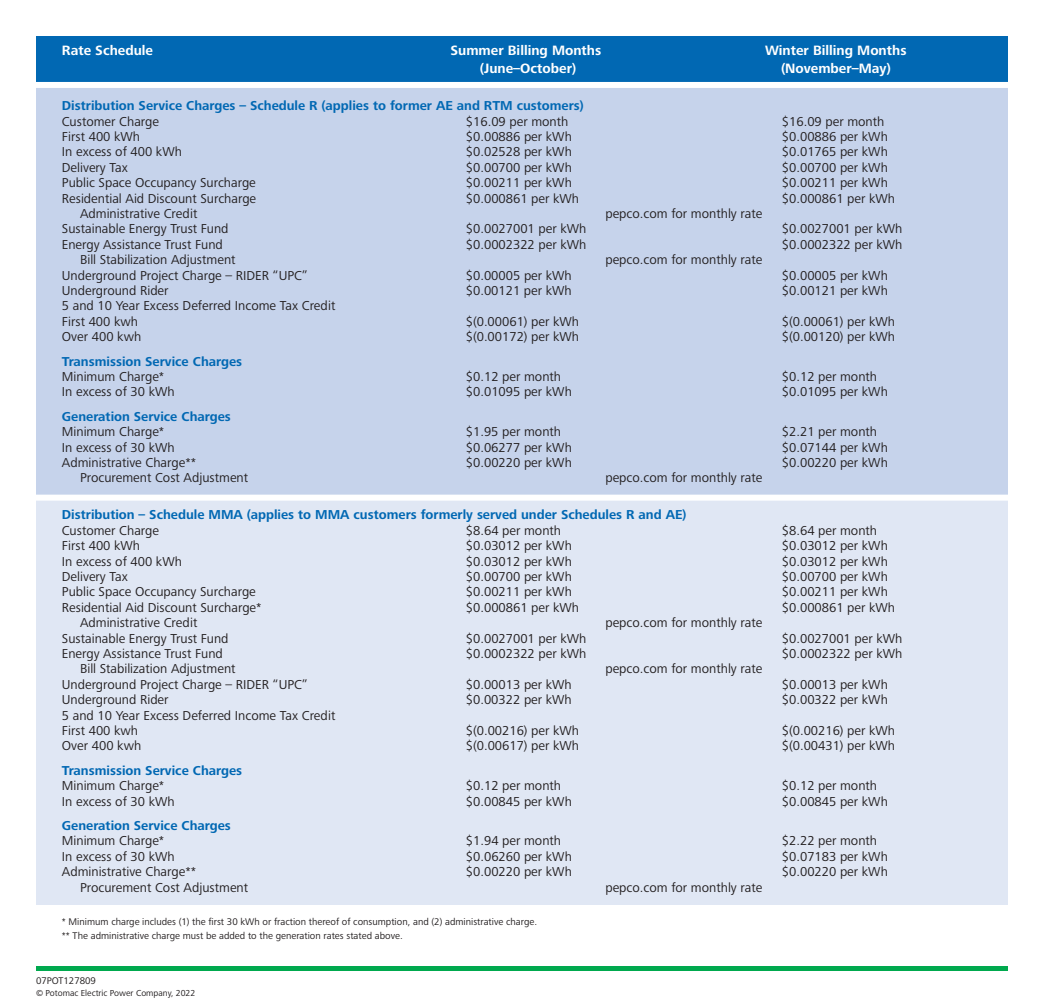
<style>
.page{position:relative;width:1044px;height:1008px;background:#fff}
.page>*{position:absolute;margin:0;border:0;box-sizing:border-box;transform-origin:0 0}
.t1{font:700 14px/18px "Frutiger Next Pro";color:#fff;text-align:center}
.t2{font:13.4px "Frutiger Next Pro";color:#231f20}
.t3{font:700 13.4px "Frutiger Next Pro";color:#0168b3}
.t4{font:10px "Frutiger Next Pro";color:#231f20}
.t5{font:9px "Frutiger Next Pro";color:#231f20}
</style>
<div class="page">
<div style="left:36px;top:500px;width:972px;height:405px;background:#e0e7f4"></div>
<div style="left:36px;top:85px;width:972px;height:413px;background:#c6d3eb"></div>
<div style="left:36px;top:36px;width:972px;height:49px;background:#0168b3"></div>
<div style="left:36px;top:82px;width:972px;height:6px;background:#fff"></div>
<div style="left:36px;top:495px;width:972px;height:6px;background:#fff"></div>
<div style="left:36px;top:966px;width:972px;height:5px;background:#00a94e"></div>
<p class="t1" style="left:62px;top:41px;width:93px">Rate Schedule</p>
<p class="t1" style="left:450px;top:41px;width:152px">Summer Billing Months (June–October)</p>
<p class="t1" style="left:765px;top:41px;width:143px">Winter Billing Months (November–May)</p>
<p class="t3" style="left:62px;top:98px;width:523px">Distribution Service Charges – Schedule R (applies to former AE and RTM customers)</p>
<p class="t2" style="left:62px;top:113px;width:99px">Customer Charge</p>
<p class="t2" style="left:466px;top:113px;width:104px">$16.09 per month</p>
<p class="t2" style="left:782px;top:113px;width:104px">$16.09 per month</p>
<p class="t2" style="left:62px;top:129px;width:80px">First 400 kWh</p>
<p class="t2" style="left:466px;top:129px;width:107px">$0.00886 per kWh</p>
<p class="t2" style="left:782px;top:129px;width:107px">$0.00886 per kWh</p>
<p class="t2" style="left:62px;top:144px;width:122px">In excess of 400 kWh</p>
<p class="t2" style="left:466px;top:144px;width:107px">$0.02528 per kWh</p>
<p class="t2" style="left:782px;top:144px;width:107px">$0.01765 per kWh</p>
<p class="t2" style="left:62px;top:160px;width:67px">Delivery Tax</p>
<p class="t2" style="left:466px;top:160px;width:107px">$0.00700 per kWh</p>
<p class="t2" style="left:782px;top:160px;width:107px">$0.00700 per kWh</p>
<p class="t2" style="left:62px;top:175px;width:195px">Public Space Occupancy Surcharge</p>
<p class="t2" style="left:466px;top:175px;width:107px">$0.00211 per kWh</p>
<p class="t2" style="left:782px;top:175px;width:107px">$0.00211 per kWh</p>
<p class="t2" style="left:62px;top:190px;width:196px">Residential Aid Discount Surcharge</p>
<p class="t2" style="left:466px;top:190px;width:115px">$0.000861 per kWh</p>
<p class="t2" style="left:782px;top:190px;width:115px">$0.000861 per kWh</p>
<p class="t2" style="left:80px;top:206px;width:119px">Administrative Credit</p>
<p class="t2" style="left:605px;top:206px;width:158px">pepco.com for monthly rate</p>
<p class="t2" style="left:62px;top:221px;width:168px">Sustainable Energy Trust Fund</p>
<p class="t2" style="left:466px;top:221px;width:122px">$0.0027001 per kWh</p>
<p class="t2" style="left:782px;top:221px;width:122px">$0.0027001 per kWh</p>
<p class="t2" style="left:62px;top:237px;width:162px">Energy Assistance Trust Fund</p>
<p class="t2" style="left:466px;top:237px;width:122px">$0.0002322 per kWh</p>
<p class="t2" style="left:782px;top:237px;width:122px">$0.0002322 per kWh</p>
<p class="t2" style="left:80px;top:252px;width:157px">Bill Stabilization Adjustment</p>
<p class="t2" style="left:605px;top:252px;width:158px">pepco.com for monthly rate</p>
<p class="t2" style="left:62px;top:267px;width:248px">Underground Project Charge – RIDER “UPC”</p>
<p class="t2" style="left:466px;top:267px;width:107px">$0.00005 per kWh</p>
<p class="t2" style="left:782px;top:267px;width:107px">$0.00005 per kWh</p>
<p class="t2" style="left:62px;top:283px;width:108px">Underground Rider</p>
<p class="t2" style="left:466px;top:283px;width:107px">$0.00121 per kWh</p>
<p class="t2" style="left:782px;top:283px;width:107px">$0.00121 per kWh</p>
<p class="t2" style="left:62px;top:298px;width:275px">5 and 10 Year Excess Deferred Income Tax Credit</p>
<p class="t2" style="left:62px;top:314px;width:78px">First 400 kwh</p>
<p class="t2" style="left:466px;top:314px;width:115px">$(0.00061) per kWh</p>
<p class="t2" style="left:782px;top:314px;width:115px">$(0.00061) per kWh</p>
<p class="t2" style="left:62px;top:329px;width:81px">Over 400 kwh</p>
<p class="t2" style="left:466px;top:329px;width:115px">$(0.00172) per kWh</p>
<p class="t2" style="left:782px;top:329px;width:115px">$(0.00120) per kWh</p>
<p class="t3" style="left:62px;top:353px;width:182px">Transmission Service Charges</p>
<p class="t2" style="left:62px;top:369px;width:104px">Minimum Charge*</p>
<p class="t2" style="left:466px;top:369px;width:97px">$0.12 per month</p>
<p class="t2" style="left:782px;top:369px;width:97px">$0.12 per month</p>
<p class="t2" style="left:62px;top:384px;width:114px">In excess of 30 kWh</p>
<p class="t2" style="left:466px;top:384px;width:107px">$0.01095 per kWh</p>
<p class="t2" style="left:782px;top:384px;width:107px">$0.01095 per kWh</p>
<p class="t3" style="left:62px;top:409px;width:170px">Generation Service Charges</p>
<p class="t2" style="left:62px;top:424px;width:104px">Minimum Charge*</p>
<p class="t2" style="left:466px;top:424px;width:97px">$1.95 per month</p>
<p class="t2" style="left:782px;top:424px;width:97px">$2.21 per month</p>
<p class="t2" style="left:62px;top:439px;width:114px">In excess of 30 kWh</p>
<p class="t2" style="left:466px;top:439px;width:107px">$0.06277 per kWh</p>
<p class="t2" style="left:782px;top:439px;width:107px">$0.07144 per kWh</p>
<p class="t2" style="left:62px;top:455px;width:136px">Administrative Charge**</p>
<p class="t2" style="left:466px;top:455px;width:107px">$0.00220 per kWh</p>
<p class="t2" style="left:782px;top:455px;width:107px">$0.00220 per kWh</p>
<p class="t2" style="left:80px;top:470px;width:170px">Procurement Cost Adjustment</p>
<p class="t2" style="left:605px;top:470px;width:158px">pepco.com for monthly rate</p>
<p class="t3" style="left:62px;top:507px;width:626px">Distribution – Schedule MMA (applies to MMA customers formerly served under Schedules R and AE)</p>
<p class="t2" style="left:62px;top:523px;width:99px">Customer Charge</p>
<p class="t2" style="left:466px;top:523px;width:97px">$8.64 per month</p>
<p class="t2" style="left:782px;top:523px;width:97px">$8.64 per month</p>
<p class="t2" style="left:62px;top:538px;width:80px">First 400 kWh</p>
<p class="t2" style="left:466px;top:538px;width:107px">$0.03012 per kWh</p>
<p class="t2" style="left:782px;top:538px;width:107px">$0.03012 per kWh</p>
<p class="t2" style="left:62px;top:553px;width:122px">In excess of 400 kWh</p>
<p class="t2" style="left:466px;top:553px;width:107px">$0.03012 per kWh</p>
<p class="t2" style="left:782px;top:553px;width:107px">$0.03012 per kWh</p>
<p class="t2" style="left:62px;top:569px;width:67px">Delivery Tax</p>
<p class="t2" style="left:466px;top:569px;width:107px">$0.00700 per kWh</p>
<p class="t2" style="left:782px;top:569px;width:107px">$0.00700 per kWh</p>
<p class="t2" style="left:62px;top:584px;width:195px">Public Space Occupancy Surcharge</p>
<p class="t2" style="left:466px;top:584px;width:107px">$0.00211 per kWh</p>
<p class="t2" style="left:782px;top:584px;width:107px">$0.00211 per kWh</p>
<p class="t2" style="left:62px;top:600px;width:201px">Residential Aid Discount Surcharge*</p>
<p class="t2" style="left:466px;top:600px;width:115px">$0.000861 per kWh</p>
<p class="t2" style="left:782px;top:600px;width:115px">$0.000861 per kWh</p>
<p class="t2" style="left:80px;top:615px;width:119px">Administrative Credit</p>
<p class="t2" style="left:605px;top:615px;width:158px">pepco.com for monthly rate</p>
<p class="t2" style="left:62px;top:630px;width:168px">Sustainable Energy Trust Fund</p>
<p class="t2" style="left:466px;top:630px;width:122px">$0.0027001 per kWh</p>
<p class="t2" style="left:782px;top:630px;width:122px">$0.0027001 per kWh</p>
<p class="t2" style="left:62px;top:646px;width:162px">Energy Assistance Trust Fund</p>
<p class="t2" style="left:466px;top:646px;width:122px">$0.0002322 per kWh</p>
<p class="t2" style="left:782px;top:646px;width:122px">$0.0002322 per kWh</p>
<p class="t2" style="left:80px;top:661px;width:157px">Bill Stabilization Adjustment</p>
<p class="t2" style="left:605px;top:661px;width:158px">pepco.com for monthly rate</p>
<p class="t2" style="left:62px;top:677px;width:248px">Underground Project Charge – RIDER “UPC”</p>
<p class="t2" style="left:466px;top:677px;width:107px">$0.00013 per kWh</p>
<p class="t2" style="left:782px;top:677px;width:107px">$0.00013 per kWh</p>
<p class="t2" style="left:62px;top:692px;width:108px">Underground Rider</p>
<p class="t2" style="left:466px;top:692px;width:107px">$0.00322 per kWh</p>
<p class="t2" style="left:782px;top:692px;width:107px">$0.00322 per kWh</p>
<p class="t2" style="left:62px;top:707px;width:275px">5 and 10 Year Excess Deferred Income Tax Credit</p>
<p class="t2" style="left:62px;top:723px;width:78px">First 400 kwh</p>
<p class="t2" style="left:466px;top:723px;width:115px">$(0.00216) per kWh</p>
<p class="t2" style="left:782px;top:723px;width:115px">$(0.00216) per kWh</p>
<p class="t2" style="left:62px;top:738px;width:81px">Over 400 kwh</p>
<p class="t2" style="left:466px;top:738px;width:115px">$(0.00617) per kWh</p>
<p class="t2" style="left:782px;top:738px;width:115px">$(0.00431) per kWh</p>
<p class="t3" style="left:62px;top:763px;width:182px">Transmission Service Charges</p>
<p class="t2" style="left:62px;top:778px;width:104px">Minimum Charge*</p>
<p class="t2" style="left:466px;top:778px;width:97px">$0.12 per month</p>
<p class="t2" style="left:782px;top:778px;width:97px">$0.12 per month</p>
<p class="t2" style="left:62px;top:793px;width:114px">In excess of 30 kWh</p>
<p class="t2" style="left:466px;top:793px;width:107px">$0.00845 per kWh</p>
<p class="t2" style="left:782px;top:793px;width:107px">$0.00845 per kWh</p>
<p class="t3" style="left:62px;top:818px;width:170px">Generation Service Charges</p>
<p class="t2" style="left:62px;top:833px;width:104px">Minimum Charge*</p>
<p class="t2" style="left:466px;top:833px;width:97px">$1.94 per month</p>
<p class="t2" style="left:782px;top:833px;width:97px">$2.22 per month</p>
<p class="t2" style="left:62px;top:849px;width:114px">In excess of 30 kWh</p>
<p class="t2" style="left:466px;top:849px;width:107px">$0.06260 per kWh</p>
<p class="t2" style="left:782px;top:849px;width:107px">$0.07183 per kWh</p>
<p class="t2" style="left:62px;top:864px;width:136px">Administrative Charge**</p>
<p class="t2" style="left:466px;top:864px;width:107px">$0.00220 per kWh</p>
<p class="t2" style="left:782px;top:864px;width:107px">$0.00220 per kWh</p>
<p class="t2" style="left:80px;top:879px;width:170px">Procurement Cost Adjustment</p>
<p class="t2" style="left:605px;top:879px;width:158px">pepco.com for monthly rate</p>
<p class="t4" style="left:62px;top:916px;width:477px">* Minimum charge includes (1) the first 30 kWh or fraction thereof of consumption, and (2) administrative charge.</p>
<p class="t4" style="left:62px;top:930px;width:342px">** The administrative charge must be added to the generation rates stated above.</p>
<p class="t4" style="left:36px;top:975px;width:62px">07POT127809</p>
<p class="t5" style="left:36px;top:988px;width:161px">© Potomac Electric Power Company, 2022</p>
</div>
